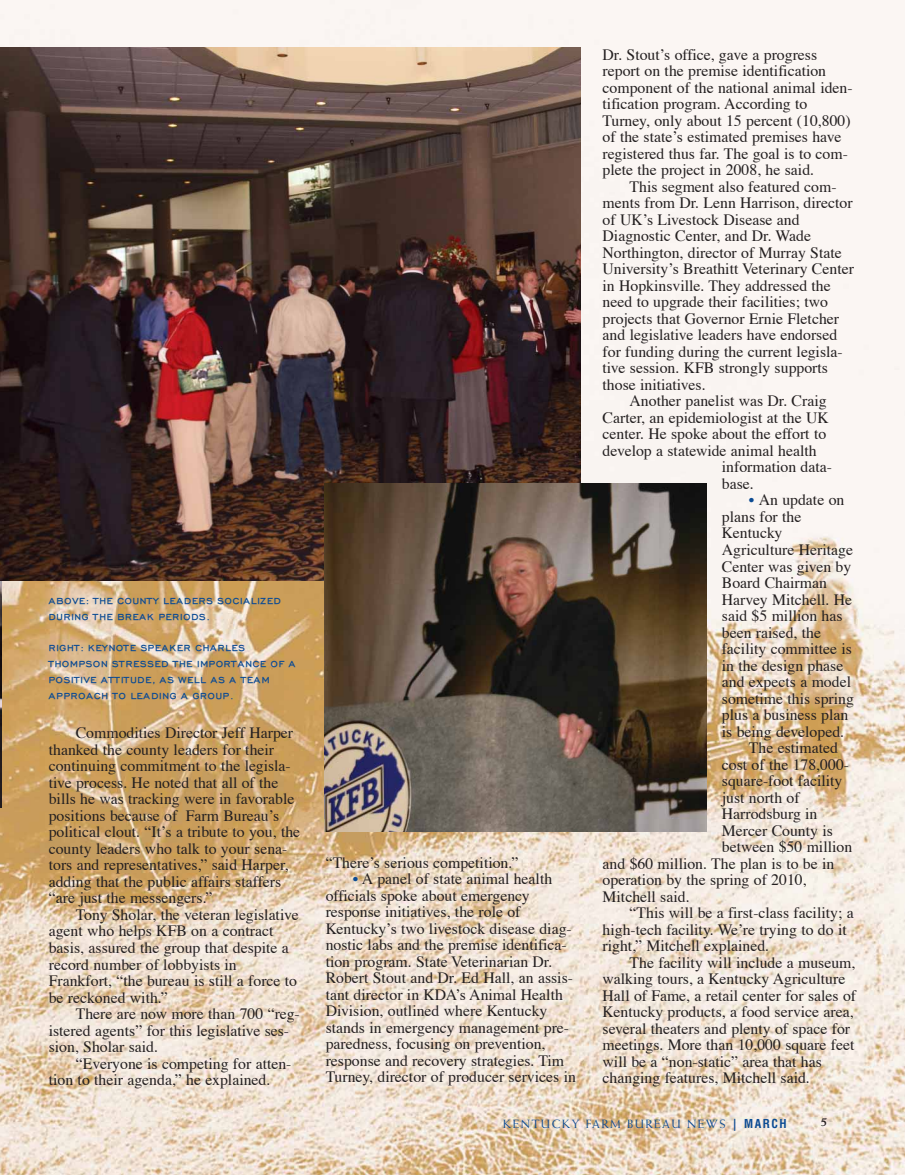
<style>
.page{position:relative;width:905px;height:1175px;background:#fff}
.page>*{position:absolute;margin:0;border:0;box-sizing:border-box;transform-origin:0 0}
.t1{font:15.75px/16.5px "Times";color:#231f20}
.t2{font:700 13.5px "Weiss";color:#231f20}
.t3{font:12px "Weiss";letter-spacing:.125em;color:#0c4b93}
.t4{font:700 11.25px/15.8px "Chisel";letter-spacing:.065em;color:#0c4b93}
.s1{font-weight:700;color:#0c4b93}
.s2{font-family:"Swiss 721 BT";font-weight:700;font-stretch:condensed}
</style>
<div class="page">
<img style="left:0;top:0;width:904px;height:1174px">
<img style="left:0;top:580px;width:1px;height:227px">
<img style="left:0;top:47px;width:580px;height:533px">
<img style="left:324px;top:483px;width:382px;height:348px">
<p class="t4" style="left:49px;top:592px;width:234px">ABOVE: THE COUNTY LEADERS SOCIALIZED<br>DURING THE BREAK PERIODS.</p>
<p class="t4" style="left:49px;top:639px;width:249px">RIGHT: KEYNOTE SPEAKER CHARLES THOMPSON STRESSED THE IMPORTANCE OF A POSITIVE ATTITUDE, AS WELL AS A TEAM APPROACH TO LEADING A GROUP.</p>
<p class="t1" style="left:49px;top:726px;width:253px;text-indent:27px">Commodities Director Jeff Harper thanked the county leaders for their continuing commitment to the legisla&shy;tive process. He noted that all of the bills he was tracking were in favorable positions because of Farm Bureau’s political clout. “It’s a tribute to you, the county leaders who talk to your sena&shy;tors and representatives,” said Harper, adding that the public affairs staffers “are just the messengers.”</p>
<p class="t1" style="left:49px;top:907px;width:251px;text-indent:27px">Tony Sholar, the veteran legislative agent who helps KFB on a contract basis, assured the group that despite a record number of lobbyists in Frankfort, “the bureau is still a force to be reckoned with.”</p>
<p class="t1" style="left:49px;top:1006px;width:252px;text-indent:27px">There are now more than 700 “reg&shy;istered agents” for this legislative ses&shy;sion, Sholar said.</p>
<p class="t1" style="left:49px;top:1056px;width:244px;text-indent:27px">“Everyone is competing for atten&shy;tion to their agenda,” he explained.</p>
<p class="t1" style="left:326px;top:855px;width:194px">“There’s serious competition.”</p>
<p class="t1" style="left:326px;top:872px;width:252px;text-indent:27px"><span class="s1">•</span> A panel of state animal health officials spoke about emergency response initiatives, the role of Kentucky’s two livestock disease diag&shy;nostic labs and the premise identifica&shy;tion program. State Veterinarian Dr.<br>Robert Stout and Dr. Ed Hall, an assis&shy;tant director in KDA’s Animal Health Division, outlined where Kentucky stands in emergency management pre&shy;paredness, focusing on prevention, response and recovery strategies. Tim Turney, director of producer services in</p>
<p class="t1" style="left:602px;top:48px;width:251px">Dr. Stout’s office, gave a progress report on the premise identification component of the national animal iden&shy;tification program. According to Turney, only about 15 percent (10,800) of the state’s estimated premises have registered thus far. The goal is to com&shy;plete the project in 2008, he said.</p>
<p class="t1" style="left:629px;top:180px;width:208px">This segment also featured com-</p>
<p class="t1" style="left:602px;top:196px;width:251px">ments from Dr. Lenn Harrison, director</p>
<p class="t1" style="left:602px;top:213px;width:198px">of UK’s Livestock Disease and</p>
<p class="t1" style="left:602px;top:229px;width:210px">Diagnostic Center, and Dr. Wade</p>
<p class="t1" style="left:602px;top:246px;width:241px">Northington, director of Murray State</p>
<p class="t1" style="left:602px;top:262px;width:253px">University’s Breathitt Veterinary Center</p>
<p class="t1" style="left:602px;top:279px;width:230px">in Hopkinsville. They addressed the</p>
<p class="t1" style="left:602px;top:295px;width:227px">need to upgrade their facilities; two</p>
<p class="t1" style="left:602px;top:312px;width:238px">projects that Governor Ernie Fletcher</p>
<p class="t1" style="left:602px;top:328px;width:236px">and legislative leaders have endorsed</p>
<p class="t1" style="left:602px;top:345px;width:242px">for funding during the current legisla-</p>
<p class="t1" style="left:602px;top:361px;width:227px">tive session. KFB strongly supports</p>
<p class="t1" style="left:602px;top:378px;width:105px">those initiatives.</p>
<p class="t1" style="left:629px;top:394px;width:198px">Another panelist was Dr. Craig</p>
<p class="t1" style="left:602px;top:411px;width:228px">Carter, an epidemiologist at the UK</p>
<p class="t1" style="left:602px;top:427px;width:225px">center. He spoke about the effort to</p>
<p class="t1" style="left:602px;top:444px;width:216px">develop a statewide animal health</p>
<p class="t1" style="left:722px;top:460px;width:112px">information data-</p>
<p class="t1" style="left:722px;top:477px;width:33px">base.</p>
<p class="t1" style="left:748px;top:493px;width:97px"><span class="s1">•</span> An update on</p>
<p class="t1" style="left:722px;top:510px;width:81px">plans for the</p>
<p class="t1" style="left:722px;top:526px;width:62px">Kentucky</p>
<p class="t1" style="left:722px;top:543px;width:133px">Agriculture Heritage</p>
<p class="t1" style="left:722px;top:559px;width:131px">Center was given by</p>
<p class="t1" style="left:722px;top:576px;width:106px">Board Chairman</p>
<p class="t1" style="left:722px;top:592px;width:132px">Harvey Mitchell. He</p>
<p class="t1" style="left:722px;top:609px;width:122px">said $5 million has</p>
<p class="t1" style="left:722px;top:625px;width:101px">been raised, the</p>
<p class="t1" style="left:722px;top:642px;width:132px">facility committee is</p>
<p class="t1" style="left:722px;top:658px;width:123px">in the design phase</p>
<p class="t1" style="left:722px;top:675px;width:131px">and expects a model</p>
<p class="t1" style="left:722px;top:691px;width:134px">sometime this spring</p>
<p class="t1" style="left:722px;top:708px;width:128px">plus a business plan</p>
<p class="t1" style="left:722px;top:724px;width:124px">is being developed.</p>
<p class="t1" style="left:749px;top:741px;width:91px">The estimated</p>
<p class="t1" style="left:722px;top:757px;width:129px">cost of the 178,000-</p>
<p class="t1" style="left:722px;top:774px;width:122px">square-foot facility</p>
<p class="t1" style="left:722px;top:790px;width:79px">just north of</p>
<p class="t1" style="left:722px;top:807px;width:97px">Harrodsburg in</p>
<p class="t1" style="left:722px;top:823px;width:113px">Mercer County is</p>
<p class="t1" style="left:722px;top:840px;width:132px">between $50 million</p>
<p class="t1" style="left:602px;top:856px;width:233px">and $60 million. The plan is to be in</p>
<p class="t1" style="left:602px;top:873px;width:206px">operation by the spring of 2010,</p>
<p class="t1" style="left:602px;top:889px;width:89px">Mitchell said.</p>
<p class="t1" style="left:629px;top:906px;width:226px">“This will be a first-class facility; a</p>
<p class="t1" style="left:602px;top:922px;width:246px">high-tech facility. We’re trying to do it</p>
<p class="t1" style="left:602px;top:939px;width:168px">right,” Mitchell explained.</p>
<p class="t1" style="left:629px;top:955px;width:227px">The facility will include a museum,</p>
<p class="t1" style="left:602px;top:972px;width:244px">walking tours, a Kentucky Agriculture</p>
<p class="t1" style="left:602px;top:988px;width:255px">Hall of Fame, a retail center for sales of</p>
<p class="t1" style="left:602px;top:1005px;width:253px">Kentucky products, a food service area,</p>
<p class="t1" style="left:602px;top:1021px;width:249px">several theaters and plenty of space for</p>
<p class="t1" style="left:602px;top:1038px;width:253px">meetings. More than 10,000 square feet</p>
<p class="t1" style="left:602px;top:1054px;width:221px">will be a “non-static” area that has</p>
<p class="t1" style="left:602px;top:1071px;width:209px">changing features, Mitchell said.</p>
<p class="t3" style="left:503px;top:1118px;width:285px">KENTUCKY FARM BUREAU NEWS <span class="s2">| MARCH</span></p>
<p class="t2" style="left:820px;top:1116px;width:9px">5</p>
</div>
